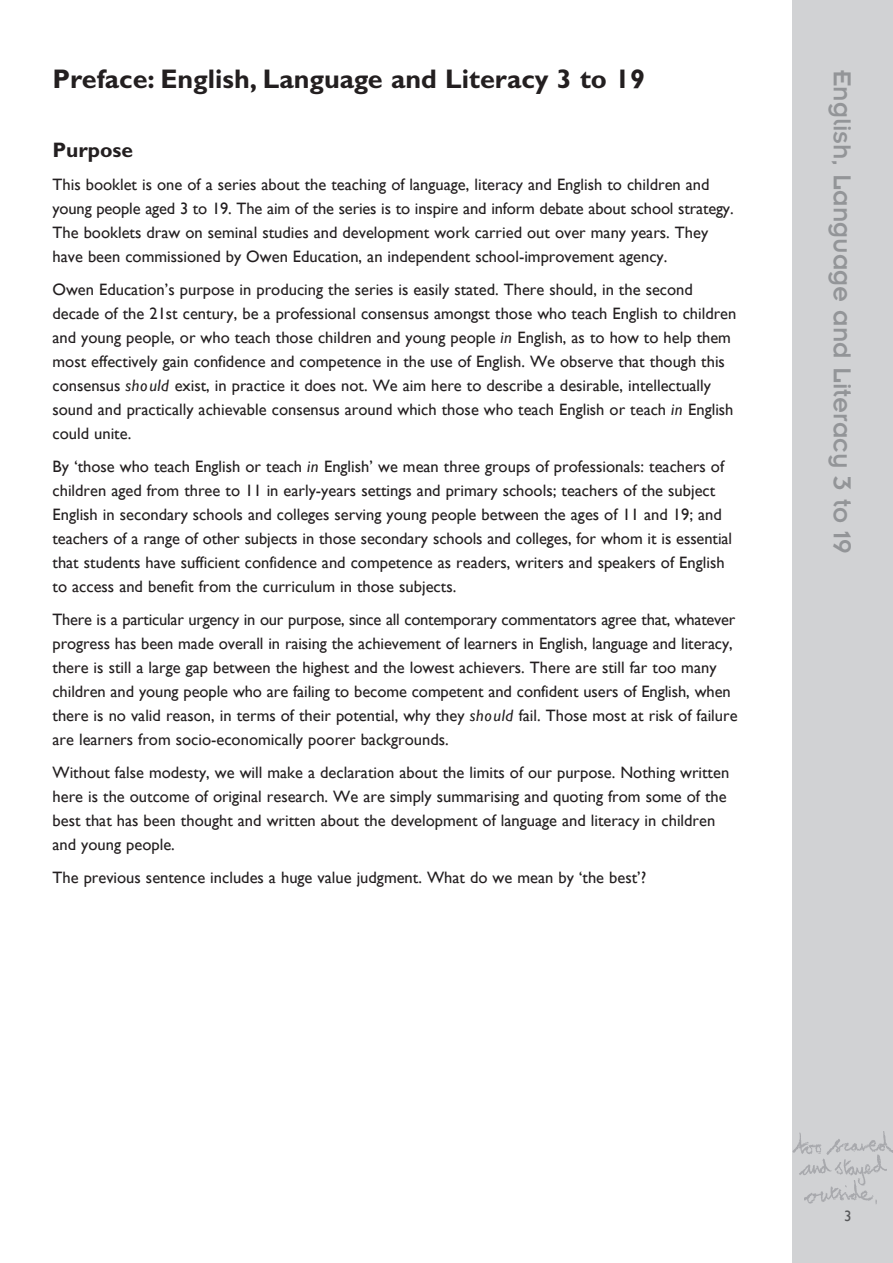
<style>
.page{position:relative;width:893px;height:1263px;background:#fff}
.page>*{position:absolute;margin:0;border:0;box-sizing:border-box;transform-origin:0 0}
.t1{font:700 27px "Gill Sans";color:#231f20}
.t2{font:27px "Insignia";color:#939598}
.t3{font:700 21px "Gill Sans";color:#231f20}
.t4{font:16.5px/24px "Gill Sans";color:#231f20}
.t5{font:15px "Gill Sans";color:#57585a}
.s1{font-style:italic}
</style>
<div class="page">
<div style="left:792px;top:0;width:101px;height:1263px;background:#d1d2d4"></div>
<img style="left:799px;top:1163px;width:33px;height:12px">
<img style="left:835px;top:1163px;width:51px;height:17px">
<img style="left:804px;top:1180px;width:73px;height:24px">
<img style="left:792px;top:1131px;width:100px;height:32px">
<h1 class="t1" style="left:53px;top:69px;width:594px">Preface: English, Language and Literacy 3 to 19</h1>
<p class="t3" style="left:53px;top:142px;width:82px">Purpose</p>
<p class="t4" style="left:53px;top:172px;width:683px">This booklet is one of a series about the teaching of language, literacy and English to children and young people aged 3 to 19. The aim of the series is to inspire and inform debate about school strategy.<br>The booklets draw on seminal studies and development work carried out over many years. They have been commissioned by Owen Education, an independent school-improvement agency.</p>
<p class="t4" style="left:53px;top:277px;width:685px">Owen Education’s purpose in producing the series is easily stated. There should, in the second decade of the 21st century, be a professional consensus amongst those who teach English to children and young people, or who teach those children and young people <span class="s1">in</span> English, as to how to help them most effectively gain confidence and competence in the use of English. We observe that though this consensus <span class="s1">should</span> exist, in practice it does not. We aim here to describe a desirable, intellectually sound and practically achievable consensus around which those who teach English or teach <span class="s1">in</span> English could unite.</p>
<p class="t4" style="left:53px;top:454px;width:681px">By ‘those who teach English or teach <span class="s1">in</span> English’ we mean three groups of professionals: teachers of children aged from three to 11 in early-years settings and primary schools; teachers of the subject English in secondary schools and colleges serving young people between the ages of 11 and 19; and teachers of a range of other subjects in those secondary schools and colleges, for whom it is essential that students have sufficient confidence and competence as readers, writers and speakers of English to access and benefit from the curriculum in those subjects.</p>
<p class="t4" style="left:53px;top:607px;width:687px">There is a particular urgency in our purpose, since all contemporary commentators agree that, whatever progress has been made overall in raising the achievement of learners in English, language and literacy, there is still a large gap between the highest and the lowest achievers. There are still far too many children and young people who are failing to become competent and confident users of English, when there is no valid reason, in terms of their potential, why they <span class="s1">should</span> fail. Those most at risk of failure are learners from socio-economically poorer backgrounds.</p>
<p class="t4" style="left:53px;top:760px;width:678px">Without false modesty, we will make a declaration about the limits of our purpose. Nothing written here is the outcome of original research. We are simply summarising and quoting from some of the best that has been thought and written about the development of language and literacy in children and young people.</p>
<p class="t4" style="left:53px;top:865px;width:595px">The previous sentence includes a huge value judgment. What do we mean by ‘the best’?</p>
<h1 class="t2" style="left:851px;top:70px;width:486px;rotate:90deg">English, Language and Literacy 3 to 19</h1>
<p class="t5" style="left:844px;top:1207px;width:9px">3</p>
</div>
